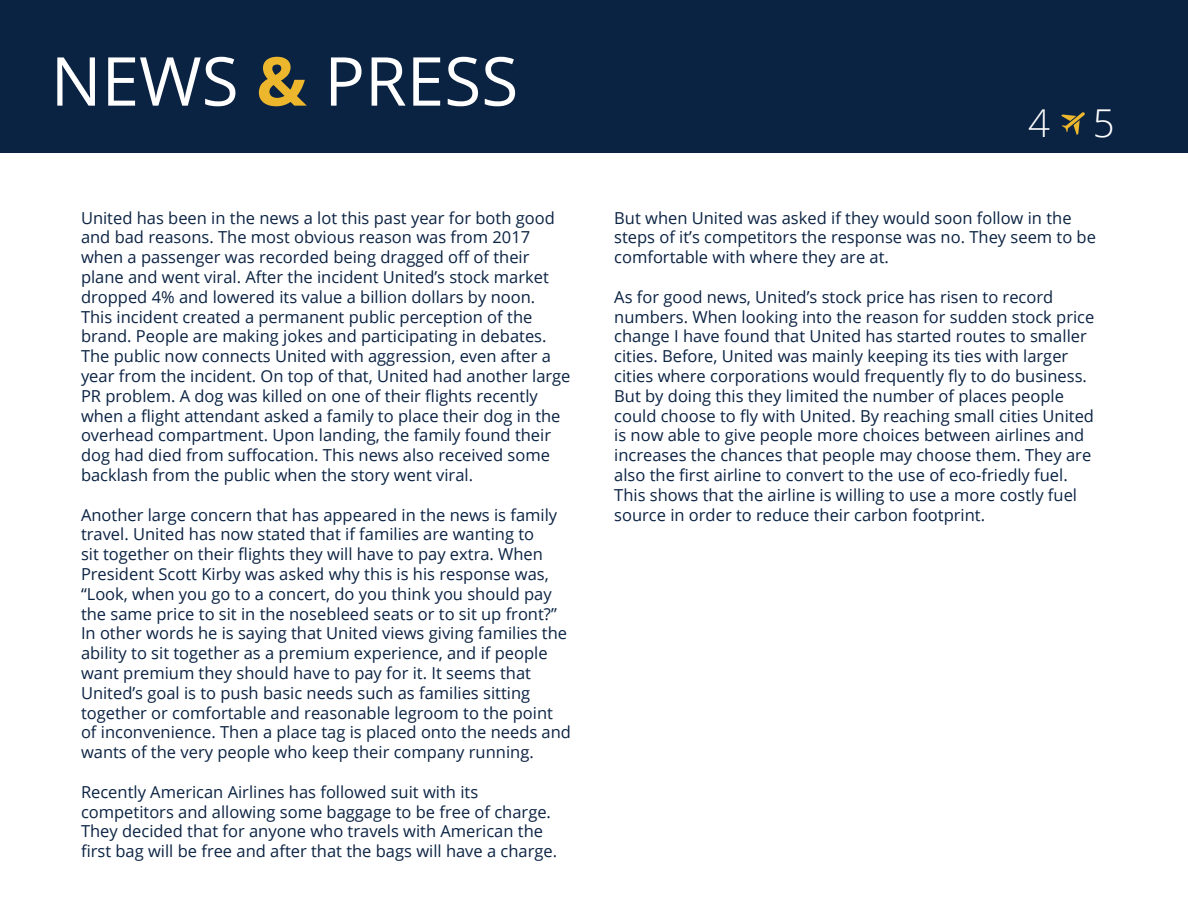
<style>
.page{position:relative;width:1188px;height:918px;background:#fff}
.page>*{position:absolute;margin:0;border:0;box-sizing:border-box;transform-origin:0 0}
.t1{font:67.5px "Open Sans";color:#fff}
.t2{font:300 38.4px "Open Sans";color:#fff}
.t3{font:16.5px/19.8px "Open Sans";color:#0b2343}
.s1{font-weight:700;color:#ecb72d}
</style>
<div class="page">
<div style="left:0;top:0;width:1188px;height:152px;background:#0b2343"></div>
<svg style="left:1061px;top:112px;width:24px;height:23px"></svg>
<h1 class="t1" style="left:51px;top:35px;width:469px">NEWS <span class="s1">&amp;</span> PRESS</h1>
<p class="t3" style="left:81px;top:207px;width:491px">United has been in the news a lot this past year for both good and bad reasons. The most obvious reason was from 2017 when a passenger was recorded being dragged off of their plane and went viral. After the incident United’s stock market dropped 4% and lowered its value a billion dollars by noon.<br>This incident created a permanent public perception of the brand. People are making jokes and participating in debates.<br>The public now connects United with aggression, even after a year from the incident. On top of that, United had another large PR problem. A dog was killed on one of their flights recently when a flight attendant asked a family to place their dog in the overhead compartment. Upon landing, the family found their dog had died from suffocation. This news also received some backlash from the public when the story went viral.</p>
<p class="t3" style="left:81px;top:504px;width:492px">Another large concern that has appeared in the news is family travel. United has now stated that if families are wanting to<br>sit together on their flights they will have to pay extra. When President Scott Kirby was asked why this is his response was, “Look, when you go to a concert, do you think you should pay the same price to sit in the nosebleed seats or to sit up front?” In other words he is saying that United views giving families the ability to sit together as a premium experience, and if people want premium they should have to pay for it. It seems that United’s goal is to push basic needs such as families sitting together or comfortable and reasonable legroom to the point of inconvenience. Then a place tag is placed onto the needs and wants of the very people who keep their company running.</p>
<p class="t3" style="left:81px;top:782px;width:478px">Recently American Airlines has followed suit with its competitors and allowing some baggage to be free of charge.<br>They decided that for anyone who travels with American the first bag will be free and after that the bags will have a charge.</p>
<h2 class="t2" style="left:1028px;top:97px;width:23px">4</h2>
<h2 class="t2" style="left:1093px;top:97px;width:23px">5</h2>
<p class="t3" style="left:614px;top:207px;width:483px">But when United was asked if they would soon follow in the steps of it’s competitors the response was no. They seem to be comfortable with where they are at.</p>
<p class="t3" style="left:614px;top:287px;width:482px">As for good news, United’s stock price has risen to record numbers. When looking into the reason for sudden stock price change I have found that United has started routes to smaller cities. Before, United was mainly keeping its ties with larger cities where corporations would frequently fly to do business.<br>But by doing this they limited the number of places people could choose to fly with United. By reaching small cities United is now able to give people more choices between airlines and increases the chances that people may choose them. They are also the first airline to convert to the use of eco-friedly fuel.<br>This shows that the airline is willing to use a more costly fuel source in order to reduce their carbon footprint.</p>
</div>
